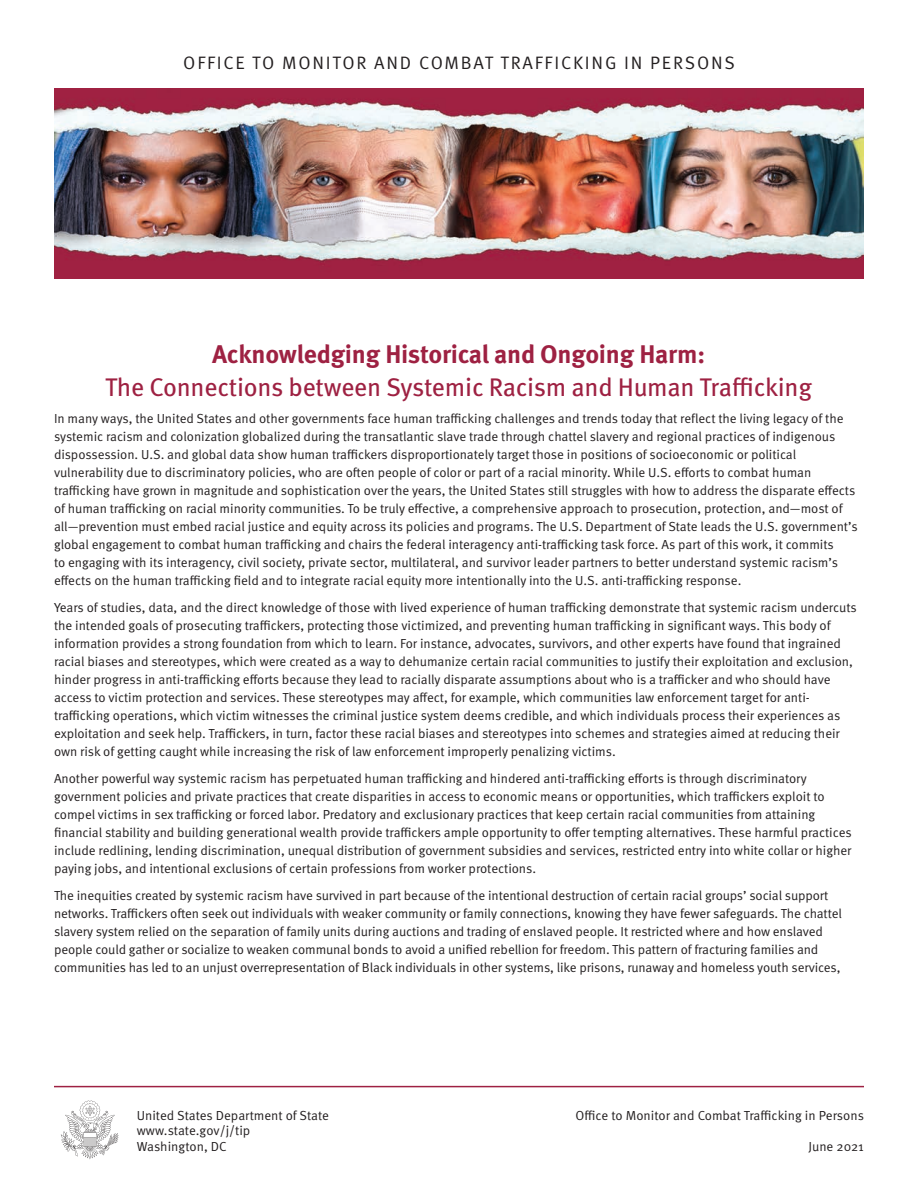
<style>
.page{position:relative;width:918px;height:1188px;background:#fff}
.page>*{position:absolute;margin:0;border:0;box-sizing:border-box;transform-origin:0 0}
.t1{font:25.5px "Meta Pro";letter-spacing:-.01em;color:#9e2142}
.t2{font:700 25.5px "Meta Pro";letter-spacing:-.01em;color:#9e2142}
.t3{font:18px "Meta Pro Norm";letter-spacing:.1em;color:#231f20}
.t4{font:13.2px/18px "Meta Pro Norm";letter-spacing:-.005em;color:#231f20}
</style>
<div class="page">
<img style="left:54px;top:89px;width:810px;height:190px">
<hr style="left:54px;top:1086px;width:810px;height:1px;background:#9e2142">
<svg style="left:61px;top:1101px;width:58px;height:58px"></svg>
<h2 class="t3" style="left:183px;top:49px;width:553px">OFFICE TO MONITOR AND COMBAT TRAFFICKING IN PERSONS</h2>
<h1 class="t2" style="left:212px;top:334px;width:494px">Acknowledging Historical and Ongoing Harm:</h1>
<h1 class="t1" style="left:105px;top:368px;width:709px">The Connections between Systemic Racism and Human Trafficking</h1>
<p class="t4" style="left:54px;top:408px;width:805px">In many ways, the United States and other governments face human trafficking challenges and trends today that reflect the living legacy of the systemic racism and colonization globalized during the transatlantic slave trade through chattel slavery and regional practices of indigenous dispossession. U.S. and global data show human traffickers disproportionately target those in positions of socioeconomic or political vulnerability due to discriminatory policies, who are often people of color or part of a racial minority. While U.S. efforts to combat human trafficking have grown in magnitude and sophistication over the years, the United States still struggles with how to address the disparate effects of human trafficking on racial minority communities. To be truly effective, a comprehensive approach to prosecution, protection, and—most of all—prevention must embed racial justice and equity across its policies and programs. The U.S. Department of State leads the U.S. government’s global engagement to combat human trafficking and chairs the federal interagency anti-trafficking task force. As part of this work, it commits<br>to engaging with its interagency, civil society, private sector, multilateral, and survivor leader partners to better understand systemic racism’s effects on the human trafficking field and to integrate racial equity more intentionally into the U.S. anti-trafficking response.</p>
<p class="t4" style="left:54px;top:597px;width:804px">Years of studies, data, and the direct knowledge of those with lived experience of human trafficking demonstrate that systemic racism undercuts the intended goals of prosecuting traffickers, protecting those victimized, and preventing human trafficking in significant ways. This body of information provides a strong foundation from which to learn. For instance, advocates, survivors, and other experts have found that ingrained racial biases and stereotypes, which were created as a way to dehumanize certain racial communities to justify their exploitation and exclusion, hinder progress in anti-trafficking efforts because they lead to racially disparate assumptions about who is a trafficker and who should have access to victim protection and services. These stereotypes may affect, for example, which communities law enforcement target for anti&shy;trafficking operations, which victim witnesses the criminal justice system deems credible, and which individuals process their experiences as exploitation and seek help. Traffickers, in turn, factor these racial biases and stereotypes into schemes and strategies aimed at reducing their own risk of getting caught while increasing the risk of law enforcement improperly penalizing victims.</p>
<p class="t4" style="left:54px;top:768px;width:799px">Another powerful way systemic racism has perpetuated human trafficking and hindered anti-trafficking efforts is through discriminatory government policies and private practices that create disparities in access to economic means or opportunities, which traffickers exploit to compel victims in sex trafficking or forced labor. Predatory and exclusionary practices that keep certain racial communities from attaining financial stability and building generational wealth provide traffickers ample opportunity to offer tempting alternatives. These harmful practices include redlining, lending discrimination, unequal distribution of government subsidies and services, restricted entry into white collar or higher paying jobs, and intentional exclusions of certain professions from worker protections.</p>
<p class="t4" style="left:54px;top:885px;width:789px">The inequities created by systemic racism have survived in part because of the intentional destruction of certain racial groups’ social support networks. Traffickers often seek out individuals with weaker community or family connections, knowing they have fewer safeguards. The chattel slavery system relied on the separation of family units during auctions and trading of enslaved people. It restricted where and how enslaved people could gather or socialize to weaken communal bonds to avoid a unified rebellion for freedom. This pattern of fracturing families and communities has led to an unjust overrepresentation of Black individuals in other systems, like prisons, runaway and homeless youth services,</p>
<p class="t4" style="left:137px;top:1106px;width:194px">United States Department of State</p>
<p class="t4" style="left:576px;top:1106px;width:290px">Office to Monitor and Combat Trafficking in Persons</p>
<p class="t4" style="left:137px;top:1123px;width:115px;line-height:15px">www.state.gov/j/tip<br>Washington, DC</p>
<p class="t4" style="left:808px;top:1136px;width:57px">June 2021</p>
</div>
